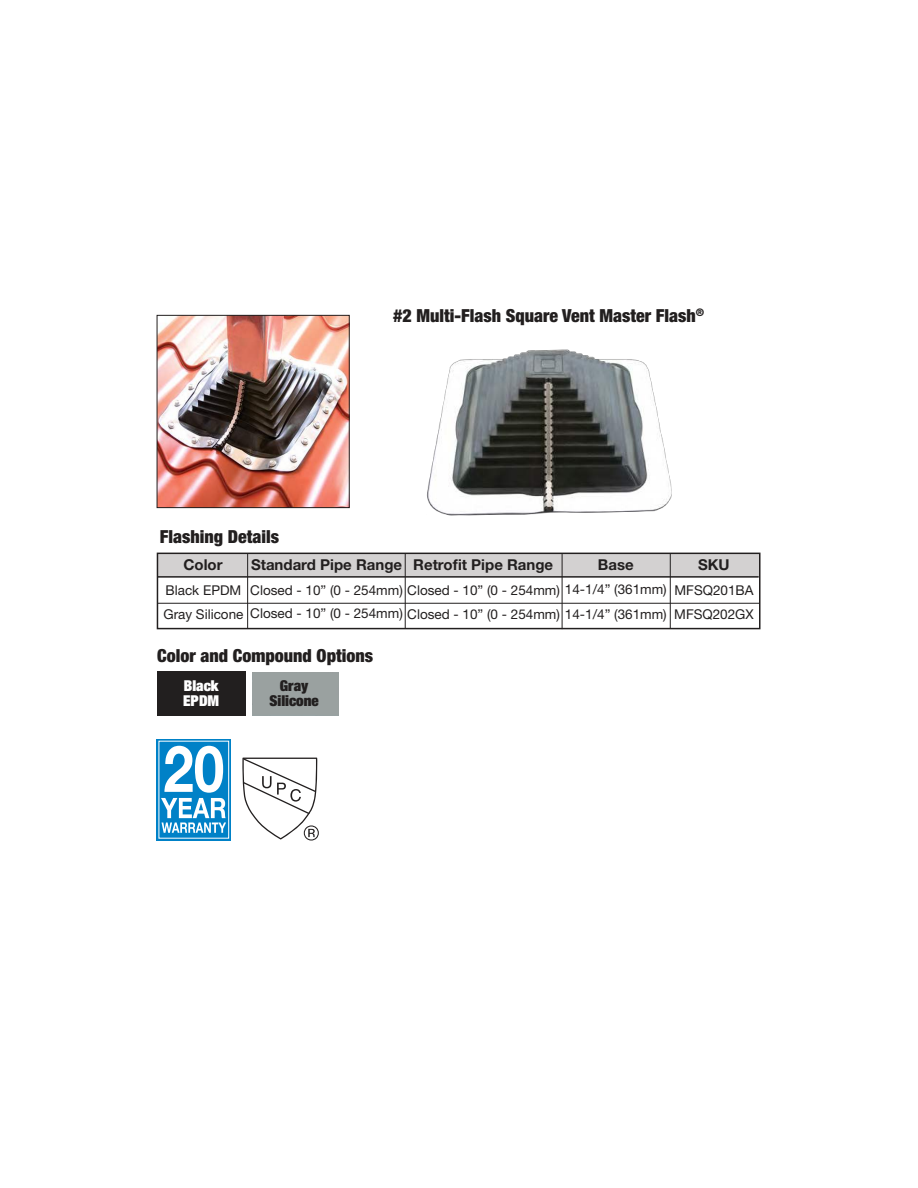
<style>
.page{position:relative;width:918px;height:1188px;background:#fff}
.page>*{position:absolute;margin:0;border:0;box-sizing:border-box;transform-origin:0 0}
.t1{font:900 condensed 18px "Helvetica Neue LT Std";color:#221f1f}
.t2{font:700 15px "Helvetica Neue LT Std";color:#221f1f}
.t3{font:900 condensed 15px/15px "Helvetica Neue LT Std";color:#221f1f;text-align:center}
.t4{font:900 condensed 15px/15px "Helvetica Neue LT Std";color:#fff}
.t5{font:13.5px/23.7px "Helvetica Neue LT Std";color:#221f1f}
</style>
<div class="page">
<div style="left:157px;top:553px;width:603px;height:24px;background:#d3d1d1"></div>
<div style="left:157px;top:553px;width:604px;height:76px;border:2px solid #221f1f"></div>
<hr style="left:670px;top:554px;width:1px;height:75px;background:#221f1f">
<hr style="left:562px;top:554px;width:1px;height:75px;background:#221f1f">
<hr style="left:405px;top:553px;width:1px;height:76px;background:#221f1f">
<hr style="left:247px;top:554px;width:1px;height:75px;background:#221f1f">
<hr style="left:158px;top:603px;width:601px;height:1px;background:#221f1f">
<hr style="left:157px;top:576px;width:602px;height:2px;background:#221f1f">
<div style="left:157px;top:672px;width:88px;height:44px;background:#221f1f"></div>
<svg style="left:157px;top:739px;width:74px;height:102px;background:#2d97d0"></svg>
<svg style="left:161px;top:746px;width:65px;height:87px"></svg>
<svg style="left:242px;top:758px;width:77px;height:83px"></svg>
<img style="left:427px;top:349px;width:245px;height:167px">
<img style="left:159px;top:317px;width:189px;height:189px">
<div style="left:157px;top:315px;width:193px;height:193px;border:1px solid #221f1f"></div>
<h1 class="t1" style="left:160px;top:530px;width:121px">Flashing Details</h1>
<h1 class="t1" style="left:393px;top:308px;width:313px">#2 Multi-Flash Square Vent Master Flash<sup>®</sup></h1>
<p class="t2" style="left:183px;top:559px;width:41px">Color</p>
<p class="t2" style="left:251px;top:559px;width:153px">Standard Pipe Range</p>
<p class="t2" style="left:598px;top:559px;width:37px">Base</p>
<p class="t2" style="left:413px;top:559px;width:141px">Retrofit Pipe Range</p>
<p class="t2" style="left:698px;top:559px;width:33px">SKU</p>
<p class="t5" style="left:250px;top:579px;width:418px">Closed - 10” (0 - 254mm) Closed - 10” (0 - 254mm) 14-1/4” (361mm)<br>Closed - 10” (0 - 254mm) Closed - 10” (0 - 254mm) 14-1/4” (361mm)</p>
<p class="t5" style="left:163px;top:580px;width:81px">Black EPDM<br>Gray Silicone</p>
<p class="t5" style="left:674px;top:580px;width:81px">MFSQ201BA<br>MFSQ202GX</p>
<h1 class="t1" style="left:157px;top:649px;width:217px">Color and Compound Options</h1>
<p class="t4" style="left:183px;top:679px;width:38px">Black<br>EPDM</p>
<p class="t3" style="left:269px;top:679px;width:51px">Gray<br>Silicone</p>
</div>
